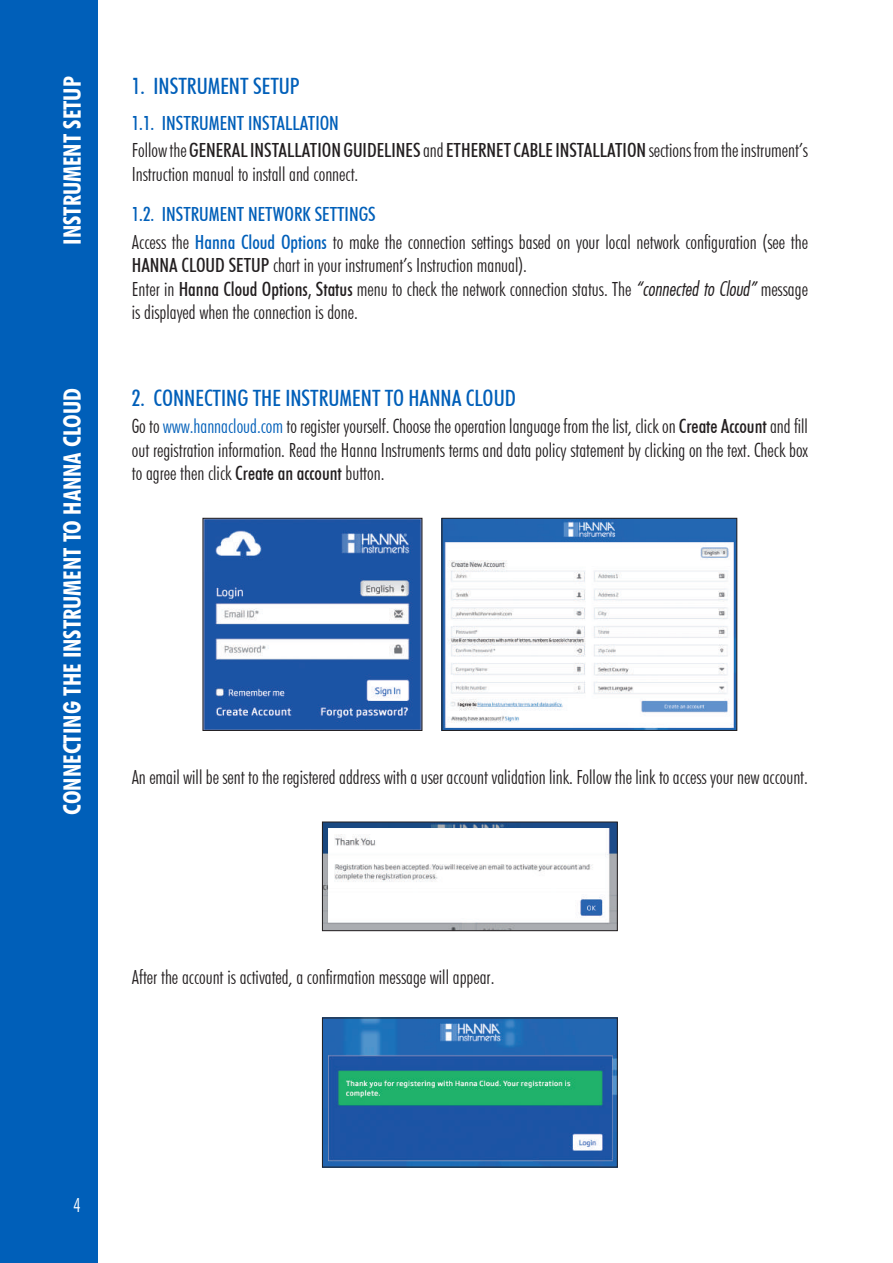
<style>
.page{position:relative;width:893px;height:1263px;background:#fff}
.page>*{position:absolute;margin:0;border:0;box-sizing:border-box;transform-origin:0 0}
.t1{font:700 condensed 24px "Futura BT";color:#fff}
.t2{font:500 condensed 22.5px "Futura BT";color:#005fb9}
.t3{font:300 condensed 19.5px/23.4px "Futura BT";color:#231f20}
.t4{font:500 condensed 19.5px/27.6px "Futura BT";color:#231f20}
.t5{font:300 condensed 19.5px "Futura BT";color:#fff}
.s1{color:#005fb9}
.s2{font-weight:300}
.s3{font-weight:500;color:#005fb9}
.s4{font-weight:500}
.s5{font-family:"Futura Lt Cn BT Italic";font-weight:400;font-stretch:normal}
</style>
<div class="page">
<div style="left:0;top:0;width:98px;height:1263px;background:#005fb9"></div>
<img style="left:205px;top:520px;width:215px;height:209px">
<div style="left:203px;top:518px;width:219px;height:213px;border:1px solid #231f20"></div>
<img style="left:444px;top:520px;width:291px;height:209px">
<div style="left:442px;top:518px;width:295px;height:213px;border:1px solid #231f20"></div>
<img style="left:324px;top:824px;width:292px;height:105px">
<div style="left:322px;top:822px;width:296px;height:109px;border:1px solid #231f20"></div>
<img style="left:324px;top:1020px;width:292px;height:145px">
<div style="left:322px;top:1018px;width:296px;height:149px;border:1px solid #231f20"></div>
<p class="t1" style="left:58px;top:245px;width:170px;rotate:-90deg">INSTRUMENT SETUP</p>
<p class="t2" style="left:132px;top:72px;width:170px">1. INSTRUMENT SETUP</p>
<p class="t4" style="left:132px;top:109px;width:678px"><span class="s1">1.1. INSTRUMENT INSTALLATION<br></span><span class="s2">Follow the</span> GENERAL INSTALLATION GUIDELINES <span class="s2">and</span> ETHERNET CABLE INSTALLATION <span class="s2">sections from the instrument’s</span></p>
<p class="t3" style="left:132px;top:162px;width:228px">Instruction manual to install and connect.</p>
<p class="t3" style="left:132px;top:200px;width:678px;line-height:27.6px"><span class="s3">1.2. INSTRUMENT NETWORK SETTINGS<br></span>Access the <span class="s3">Hanna Cloud Options</span> to make the connection settings based on your local network configuration (see the</p>
<p class="t3" style="left:132px;top:254px;width:678px"><span class="s4">HANNA CLOUD SETUP</span> chart in your instrument’s Instruction manual).<br>Enter in <span class="s4">Hanna Cloud Options, Status</span> menu to check the network connection status. The <span class="s5">“connected to Cloud”</span> message is displayed when the connection is done.</p>
<p class="t1" style="left:58px;top:815px;width:429px;rotate:-90deg">CONNECTING THE INSTRUMENT TO HANNA CLOUD</p>
<p class="t2" style="left:132px;top:384px;width:386px">2. CONNECTING THE INSTRUMENT TO HANNA CLOUD</p>
<p class="t3" style="left:132px;top:414px;width:678px;text-align:justify">Go to <span class="s1">www.hannacloud.com</span> to register yourself. Choose the operation language from the list, click on <span class="s4">Create Account</span> and fill out registration information. Read the Hanna Instruments terms and data policy statement by clicking on the text. Check box to agree then click <span class="s4">Create an account</span> button.</p>
<p class="t3" style="left:132px;top:765px;width:678px">An email will be sent to the registered address with a user account validation link. Follow the link to access your new account.</p>
<p class="t3" style="left:132px;top:965px;width:364px">After the account is activated, a confirmation message will appear.</p>
<p class="t5" style="left:73px;top:1193px;width:9px">4</p>
</div>
